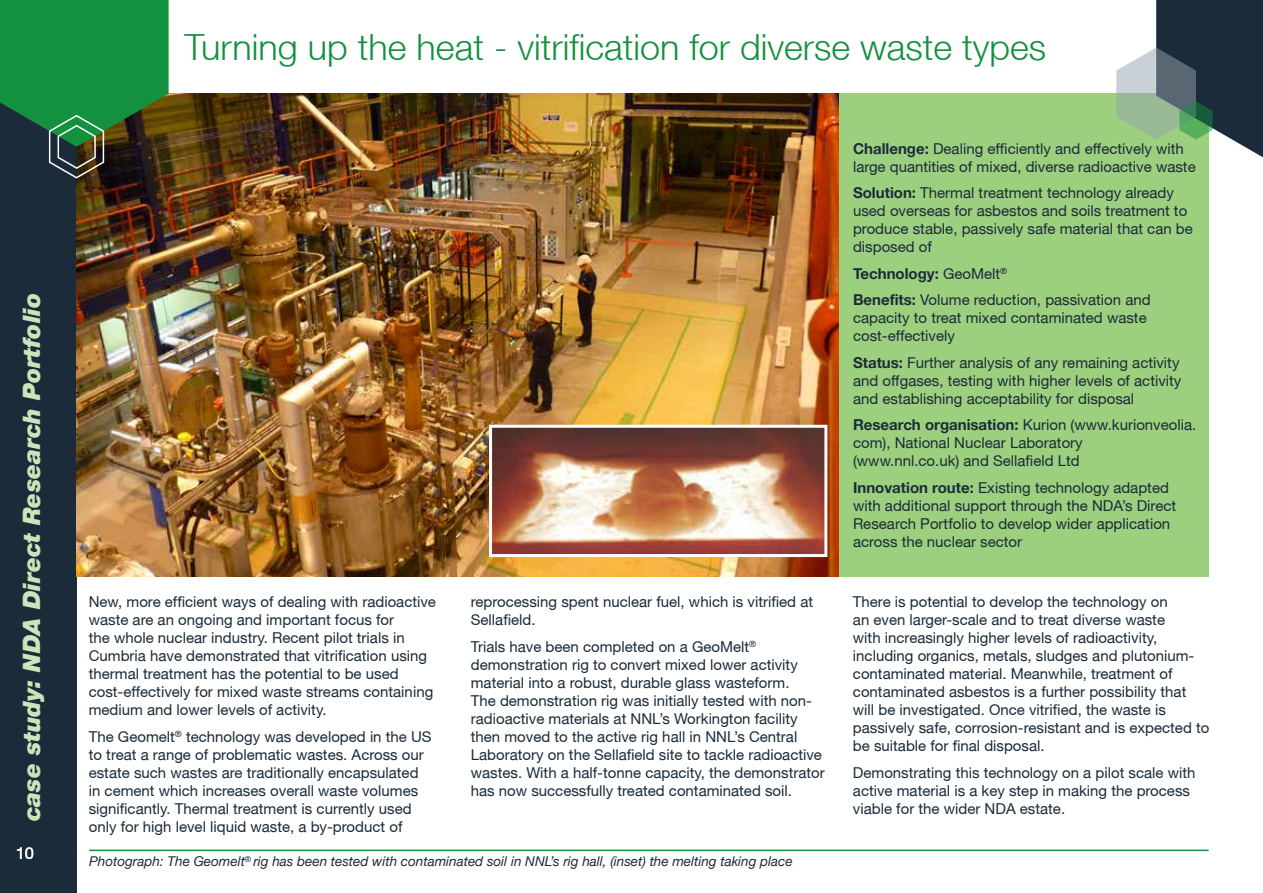
<style>
.page{position:relative;width:1263px;height:893px;background:#fff}
.page>*{position:absolute;margin:0;border:0;box-sizing:border-box;transform-origin:0 0}
.t1{font:300 36px "Helvetica Neue";color:#13913e}
.t2{font:italic 900 24px "Helvetica Neue";color:#cce4ba}
.t3{font:16.5px "Helvetica Neue";color:#fff}
.t4{font:15px/18px "Helvetica Neue";color:#1c2b39}
.t5{font:italic 13.5px "Helvetica Neue";color:#1c2b39}
.s1{font-weight:700}
</style>
<div class="page">
<div style="left:0;top:0;width:77px;height:893px;background:#1c2b39"></div>
<img style="left:77px;top:94px;width:763px;height:483px">
<div style="left:840px;top:94px;width:369px;height:483px;background:#9ccf7e"></div>
<svg style="left:1116px;top:0;width:147px;height:157px"></svg>
<hr style="left:89px;top:850px;width:1120px;height:1px;background:#13913e">
<svg style="left:0;top:0;width:169px;height:179px;background:#1e7338"></svg>
<img style="left:493px;top:429px;width:330px;height:124px">
<div style="left:489px;top:425px;width:338px;height:132px;border:3px solid #fff"></div>
<h2 class="t2" style="left:17px;top:821px;width:529px;rotate:-90deg">case study: NDA Direct Research Portfolio</h2>
<p class="t3" style="left:16px;top:843px;width:20px">10</p>
<h1 class="t1" style="left:185px;top:25px;width:863px">Turning up the heat - vitrification for diverse waste types</h1>
<p class="t4" style="left:89px;top:593px;width:349px">New, more efficient ways of dealing with radioactive waste are an ongoing and important focus for<br>the whole nuclear industry. Recent pilot trials in Cumbria have demonstrated that vitrification using thermal treatment has the potential to be used cost-effectively for mixed waste streams containing medium and lower levels of activity.</p>
<p class="t4" style="left:89px;top:727px;width:344px">The Geomelt<sup>®</sup> technology was developed in the US to treat a range of problematic wastes. Across our estate such wastes are traditionally encapsulated in cement which increases overall waste volumes significantly. Thermal treatment is currently used only for high level liquid waste, a by-product of</p>
<p class="t4" style="left:471px;top:593px;width:344px">reprocessing spent nuclear fuel, which is vitrified at<br>Sellafield.</p>
<p class="t4" style="left:471px;top:637px;width:355px">Trials have been completed on a GeoMelt<sup>® </sup>demonstration rig to convert mixed lower activity material into a robust, durable glass wasteform.<br>The demonstration rig was initially tested with non&shy;radioactive materials at NNL’s Workington facility then moved to the active rig hall in NNL’s Central Laboratory on the Sellafield site to tackle radioactive wastes. With a half-tonne capacity, the demonstrator has now successfully treated contaminated soil.</p>
<p class="t5" style="left:89px;top:853px;width:705px">Photograph: The Geomelt<sup>®</sup> rig has been tested with contaminated soil in NNL’s rig hall, (inset) the melting taking place</p>
<p class="t4" style="left:853px;top:139px;width:344px"><span class="s1">Challenge:</span> Dealing efficiently and effectively with large quantities of mixed, diverse radioactive waste</p>
<p class="t4" style="left:853px;top:184px;width:341px"><span class="s1">Solution:</span> Thermal treatment technology already used overseas for asbestos and soils treatment to produce stable, passively safe material that can be disposed of</p>
<p class="t4" style="left:853px;top:260px;width:299px;line-height:26.5px"><span class="s1">Technology:</span> GeoMelt<sup>®<br></sup><span class="s1">Benefits:</span> Volume reduction, passivation and</p>
<p class="t4" style="left:853px;top:309px;width:295px">capacity to treat mixed contaminated waste cost-effectively</p>
<p class="t4" style="left:853px;top:353px;width:330px"><span class="s1">Status:</span> Further analysis of any remaining activity and offgases, testing with higher levels of activity and establishing acceptability for disposal</p>
<p class="t4" style="left:853px;top:416px;width:345px"><span class="s1">Research organisation:</span> Kurion (www.kurionveolia. com), National Nuclear Laboratory<br>(www.nnl.co.uk) and Sellafield Ltd</p>
<p class="t4" style="left:853px;top:478px;width:325px"><span class="s1">Innovation route:</span> Existing technology adapted with additional support through the NDA’s Direct Research Portfolio to develop wider application across the nuclear sector</p>
<p class="t4" style="left:853px;top:593px;width:358px">There is potential to develop the technology on<br>an even larger-scale and to treat diverse waste<br>with increasingly higher levels of radioactivity, including organics, metals, sludges and plutonium&shy;contaminated material. Meanwhile, treatment of contaminated asbestos is a further possibility that will be investigated. Once vitrified, the waste is passively safe, corrosion-resistant and is expected to be suitable for final disposal.</p>
<p class="t4" style="left:853px;top:763px;width:344px">Demonstrating this technology on a pilot scale with active material is a key step in making the process viable for the wider NDA estate.</p>
</div>
